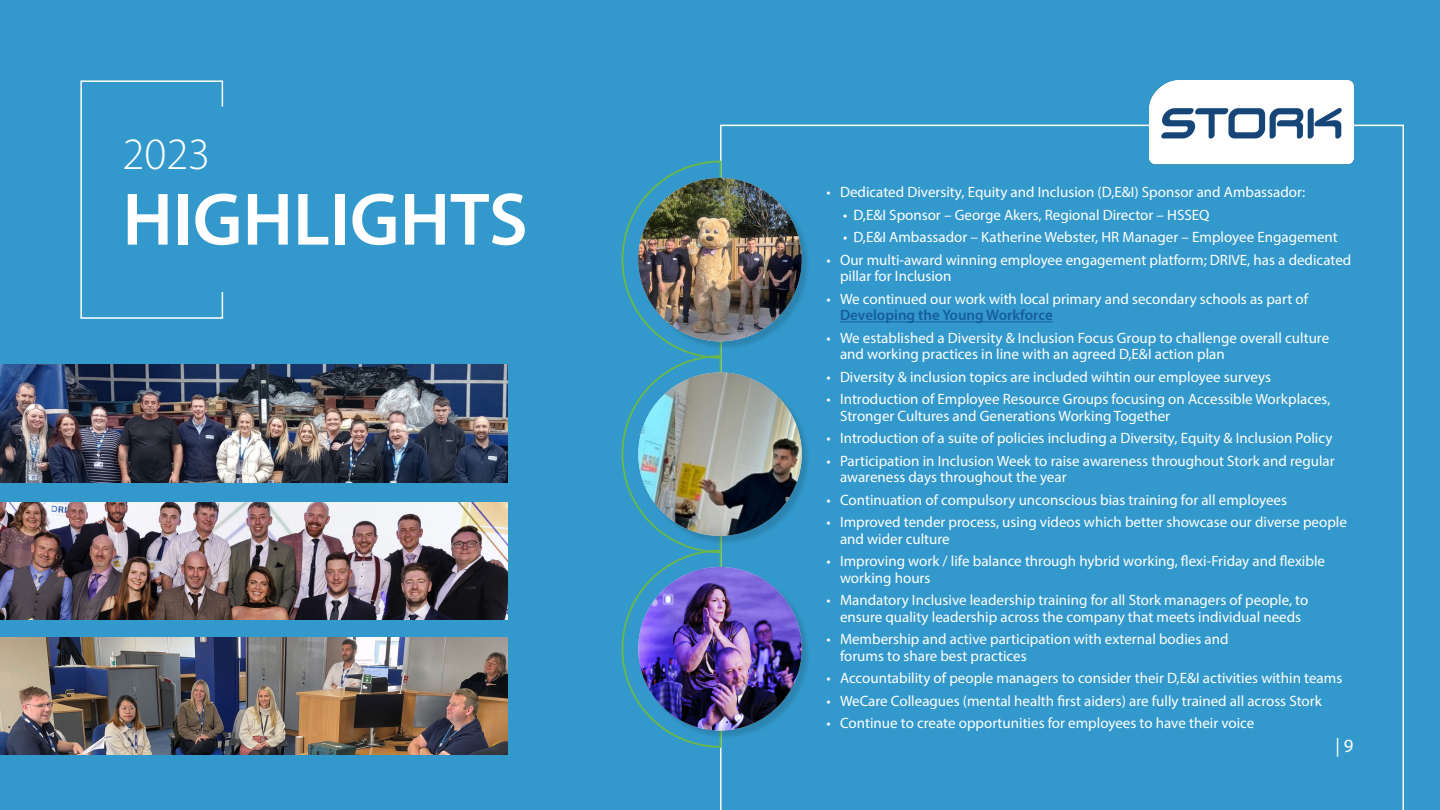
<style>
.page{position:relative;width:1440px;height:810px;background:#39c}
.page>*{position:absolute;margin:0;border:0;box-sizing:border-box;transform-origin:0 0}
._100pt_Align_Left{font:600 75px "Myriad Pro";color:#fff}
._60pt_Align_Left{font:300 45px "Myriad Pro";color:#fff}
.t1{font:18.75px "Myriad Pro";color:#fff}
.t2{font:15px/16.5px "Myriad Pro";color:#fff}
.s1{font-weight:600;color:#175d9e}
</style>
<div class="page">
<svg style="left:720px;top:125px;width:684px;height:685px"></svg>
<svg style="left:621px;top:160px;width:101px;height:589px"></svg>
<img style="left:0;top:365px;width:507px;height:117px">
<div style="left:639px;top:179px;width:172px;height:172px;background:#000;opacity:.14"></div>
<img style="left:638px;top:178px;width:164px;height:163px;border-radius:82px">
<div style="left:639px;top:374px;width:172px;height:171px;background:#000;opacity:.14"></div>
<img style="left:638px;top:372px;width:164px;height:164px;border-radius:82px">
<div style="left:639px;top:568px;width:172px;height:172px;background:#000;opacity:.14"></div>
<img style="left:638px;top:567px;width:164px;height:163px;border-radius:82px">
<img style="left:0;top:638px;width:507px;height:117px">
<img style="left:0;top:502px;width:507px;height:117px">
<svg style="left:80px;top:80px;width:144px;height:239px"></svg>
<hr style="left:840px;top:321px;width:213px;height:1px;background:#175d9e">
<img style="left:1150px;top:80px;width:203px;height:87px">
<p class="_60pt_Align_Left" style="left:122px;top:127px;width:89px">2023</p>
<p class="_100pt_Align_Left" style="left:122px;top:172px;width:407px">HIGHLIGHTS</p>
<p class="t2" style="left:826px;top:184px;width:480px">• Dedicated Diversity, Equity and Inclusion (D,E&amp;I) Sponsor and Ambassador:</p>
<p class="t2" style="left:843px;top:206px;width:368px">• D,E&amp;I Sponsor – George Akers, Regional Director – HSSEQ</p>
<p class="t2" style="left:843px;top:229px;width:496px">• D,E&amp;I Ambassador – Katherine Webster, HR Manager – Employee Engagement</p>
<p class="t2" style="left:840px;top:251px;width:513px;text-indent:-14px">• Our multi-award winning employee engagement platform; DRIVE, has a dedicated pillar for Inclusion</p>
<p class="t2" style="left:840px;top:290px;width:470px;text-indent:-14px">• We continued our work with local primary and secondary schools as part of<br><span class="s1">Developing the Young Workforce</span></p>
<p class="t2" style="left:840px;top:329px;width:491px;text-indent:-14px">• We established a Diversity &amp; Inclusion Focus Group to challenge overall culture and working practices in line with an agreed D,E&amp;I action plan</p>
<p class="t2" style="left:826px;top:368px;width:446px">• Diversity &amp; inclusion topics are included wihtin our employee surveys</p>
<p class="t2" style="left:840px;top:391px;width:492px;text-indent:-14px">• Introduction of Employee Resource Groups focusing on Accessible Workplaces,<br>Stronger Cultures and Generations Working Together</p>
<p class="t2" style="left:826px;top:430px;width:508px">• Introduction of a suite of policies including a Diversity, Equity &amp; Inclusion Policy</p>
<p class="t2" style="left:840px;top:452px;width:496px;text-indent:-14px">• Participation in Inclusion Week to raise awareness throughout Stork and regular awareness days throughout the year</p>
<p class="t2" style="left:826px;top:491px;width:462px">• Continuation of compulsory unconscious bias training for all employees</p>
<p class="t2" style="left:840px;top:514px;width:508px;text-indent:-14px">• Improved tender process, using videos which better showcase our diverse people and wider culture</p>
<p class="t2" style="left:840px;top:553px;width:487px;text-indent:-14px">• Improving work / life balance through hybrid working, flexi-Friday and flexible working hours</p>
<p class="t2" style="left:826px;top:592px;width:483px;text-align:center">• Mandatory Inclusive leadership training for all Stork managers of people, to ensure quality leadership across the company that meets individual needs</p>
<p class="t2" style="left:840px;top:631px;width:390px;text-indent:-14px">• Membership and active participation with external bodies and forums to share best practices</p>
<p class="t2" style="left:826px;top:670px;width:517px">• Accountability of people managers to consider their D,E&amp;I activities within teams</p>
<p class="t2" style="left:826px;top:692px;width:497px">• WeCare Colleagues (mental health first aiders) are fully trained all across Stork</p>
<p class="t2" style="left:826px;top:715px;width:429px">• Continue to create opportunities for employees to have their voice</p>
<p class="t1" style="left:1335px;top:734px;width:20px">| 9</p>
</div>
